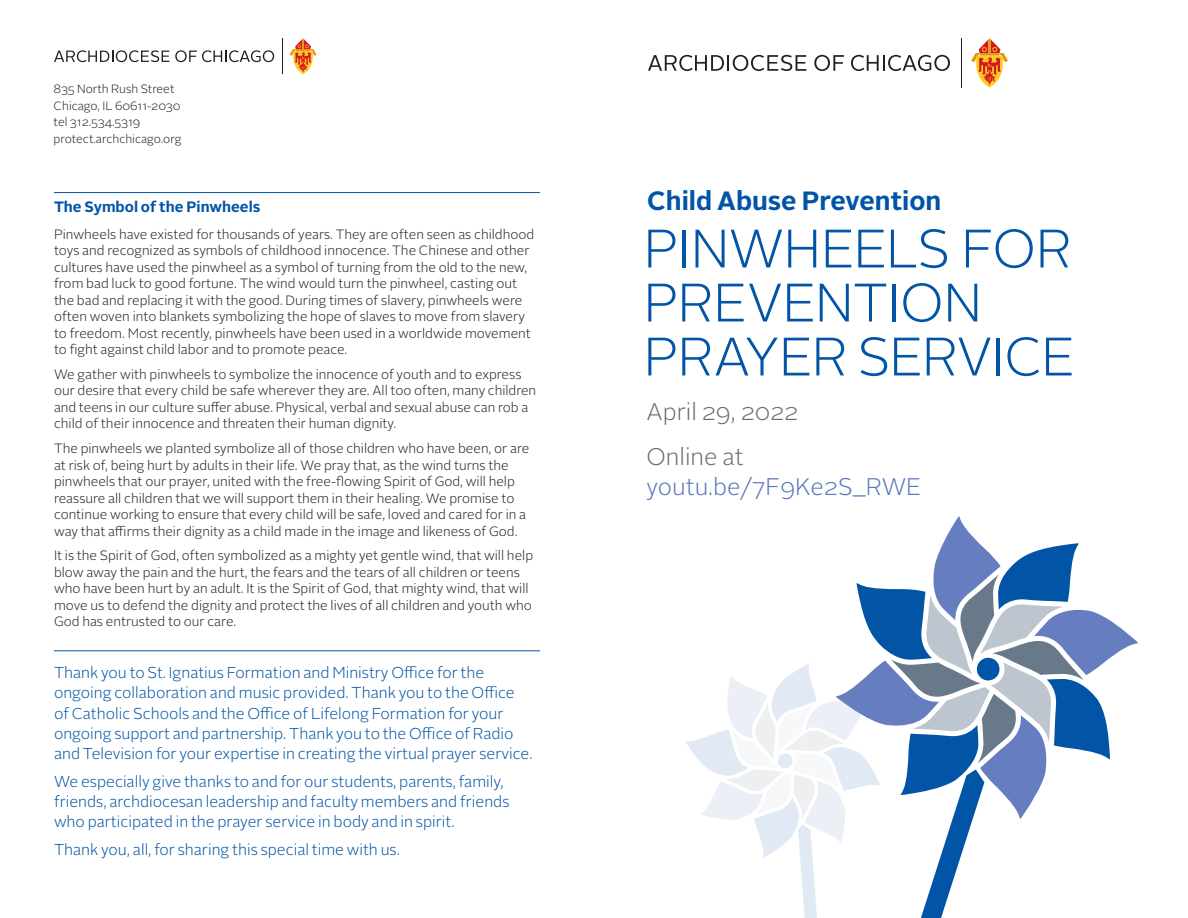
<style>
.page{position:relative;width:1188px;height:918px;background:#fff}
.page>*{position:absolute;margin:0;border:0;box-sizing:border-box;transform-origin:0 0}
.Head1{font:300 54px/54px "Alright Sans";letter-spacing:-.01em;color:#0154a6}
.text_12_16{font:700 26.4px "Alright Sans";color:#0154a6}
.text_10_13{font:300 24px/30px "Alright Sans";color:#5876ba}
.text_10_13-2{font:300 24px "Alright Sans";color:#6c6d70}
.Head1-2{font:300 15.75px/20.2px "Alright Sans";color:#0154a6}
.agenda{font:700 15px "Alright Sans";color:#0154a6}
.text_9_11{font:300 13.5px/16.5px "Alright Sans";color:#231f20}
.address_block{font:300 12px "Alright Sans";color:#231f20}
.s1{color:#6c6d70}
</style>
<div class="page">
<hr style="left:962px;top:38px;width:1px;height:50px;background:#231f20">
<svg style="left:648px;top:55px;width:158px;height:16px"></svg>
<svg style="left:814px;top:55px;width:30px;height:16px"></svg>
<svg style="left:851px;top:55px;width:99px;height:16px"></svg>
<svg style="left:971px;top:38px;width:37px;height:50px"></svg>
<svg style="left:685px;top:516px;width:453px;height:402px"></svg>
<hr style="left:54px;top:192px;width:486px;height:1px;background:#0154a6">
<hr style="left:54px;top:651px;width:486px;height:1px;background:#0154a6">
<hr style="left:283px;top:38px;width:1px;height:36px;background:#231f20">
<svg style="left:54px;top:50px;width:115px;height:12px"></svg>
<svg style="left:175px;top:50px;width:99px;height:12px"></svg>
<svg style="left:290px;top:38px;width:27px;height:36px"></svg>
<p class="address_block" style="left:54px;top:81px;width:122px">835 North Rush Street</p>
<p class="address_block" style="left:54px;top:98px;width:128px">Chicago, IL 60611-2030</p>
<p class="address_block" style="left:54px;top:114px;width:88px">tel 312.534.5319</p>
<p class="address_block" style="left:54px;top:131px;width:129px">protect.archchicago.org</p>
<p class="agenda" style="left:54px;top:196px;width:208px">The Symbol of the Pinwheels</p>
<p class="text_9_11" style="left:54px;top:226px;width:482px">Pinwheels have existed for thousands of years. They are often seen as childhood toys and recognized as symbols of childhood innocence. The Chinese and other cultures have used the pinwheel as a symbol of turning from the old to the new, from bad luck to good fortune. The wind would turn the pinwheel, casting out the bad and replacing it with the good. During times of slavery, pinwheels were often woven into blankets symbolizing the hope of slaves to move from slavery to freedom. Most recently, pinwheels have been used in a worldwide movement to fight against child labor and to promote peace.</p>
<p class="text_9_11" style="left:54px;top:366px;width:484px">We gather with pinwheels to symbolize the innocence of youth and to express our desire that every child be safe wherever they are. All too often, many children and teens in our culture suffer abuse. Physical, verbal and sexual abuse can rob a child of their innocence and threaten their human dignity.</p>
<p class="text_9_11" style="left:54px;top:440px;width:477px">The pinwheels we planted symbolize all of those children who have been, or are at risk of, being hurt by adults in their life. We pray that, as the wind turns the pinwheels that our prayer, united with the free-flowing Spirit of God, will help reassure all children that we will support them in their healing. We promise to continue working to ensure that every child will be safe, loved and cared for in a way that affirms their dignity as a child made in the image and likeness of God.</p>
<p class="text_9_11" style="left:54px;top:548px;width:481px">It is the Spirit of God, often symbolized as a mighty yet gentle wind, that will help blow away the pain and the hurt, the fears and the tears of all children or teens who have been hurt by an adult. It is the Spirit of God, that mighty wind, that will move us to defend the dignity and protect the lives of all children and youth who God has entrusted to our care.</p>
<p class="Head1-2" style="left:54px;top:663px;width:480px">Thank you to St. Ignatius Formation and Ministry Office for the ongoing collaboration and music provided. Thank you to the Office of Catholic Schools and the Office of Lifelong Formation for your ongoing support and partnership. Thank you to the Office of Radio and Television for your expertise in creating the virtual prayer service.</p>
<p class="Head1-2" style="left:54px;top:771px;width:457px">We especially give thanks to and for our students, parents, family, friends, archdiocesan leadership and faculty members and friends who participated in the prayer service in body and in spirit.</p>
<p class="Head1-2" style="left:54px;top:840px;width:348px">Thank you, all, for sharing this special time with us.</p>
<p class="text_12_16" style="left:647px;top:182px;width:296px">Child Abuse Prevention</p>
<p class="Head1" style="left:644px;top:223px;width:433px">PINWHEELS FOR<br>PREVENTION<br>PRAYER SERVICE</p>
<p class="text_10_13-2" style="left:646px;top:396px;width:153px">April 29, 2022</p>
<p class="text_10_13" style="left:646px;top:443px;width:277px"><span class="s1">Online at </span>youtu.be/7F9Ke2S_RWE</p>
</div>
